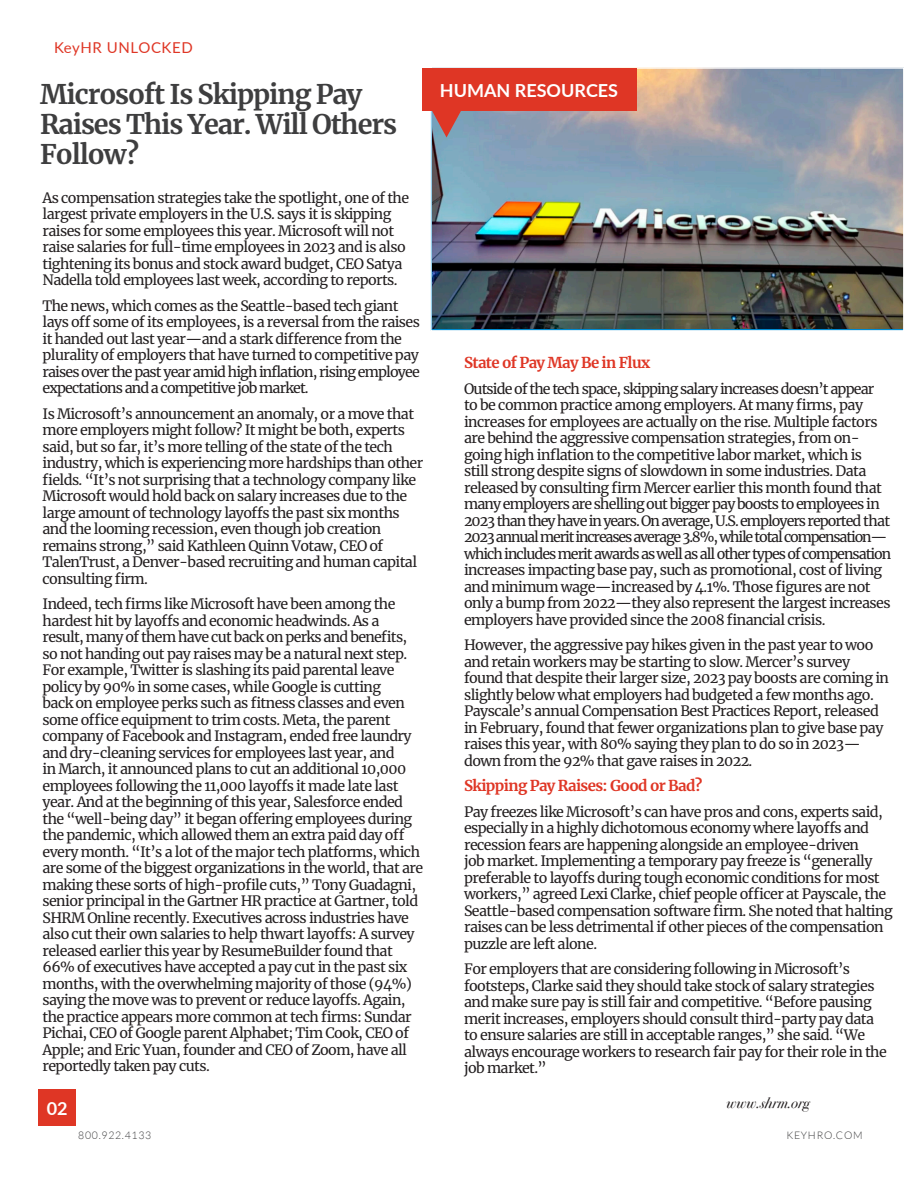
<style>
.page{position:relative;width:918px;height:1188px;background:#fff}
.page>*{position:absolute;margin:0;border:0;box-sizing:border-box;transform-origin:0 0}
.Newsletter{font:700 27px "Merriweather";letter-spacing:-.04em;color:#3e3e3f}
.t1{font:700 18px "Lato";color:#fff}
.Newsletter-2{font:700 15px "Merriweather";letter-spacing:-.04em;color:#df3625}
.Title_2{font:15px "Lato";letter-spacing:.04em;color:#df3625}
.Newsletter-3{font:italic 15px "Bodoni Svty Two OSITCTT";color:#231f20}
.Newsletter-4{font:14.25px/16.5px "Merriweather";letter-spacing:-.04em;color:#231f20}
.t2{font:300 10.5px "Lato";letter-spacing:.07em;color:#3e3e3f}
</style>
<div class="page">
<img style="left:433px;top:70px;width:469px;height:258px">
<div style="left:430px;top:67px;width:475px;height:265px;border:2px solid #fff"></div>
<svg style="left:431px;top:111px;width:31px;height:26px"></svg>
<div style="left:422px;top:68px;width:214px;height:43px;background:#df3625"></div>
<div style="left:38px;top:1090px;width:38px;height:36px;background:#df3625"></div>
<p class="Title_2" style="left:54px;top:36px;width:140px">KeyHR UNLOCKED</p>
<p class="Newsletter" style="left:40px;top:76px;width:324px">Microsoft Is Skipping Pay</p>
<p class="Newsletter" style="left:40px;top:106px;width:358px">Raises This Year. Will Others</p>
<p class="Newsletter" style="left:40px;top:136px;width:100px">Follow?</p>
<p class="Newsletter-4" style="left:43px;top:189px;width:368px">As compensation strategies take the spotlight, one of the largest private employers in the U.S. says it is skipping raises for some employees this year. Microsoft will not raise salaries for full-time employees in 2023 and is also tightening its bonus and stock award budget, CEO Satya Nadella told employees last week, according to reports.</p>
<p class="Newsletter-4" style="left:43px;top:297px;width:379px">The news, which comes as the Seattle-based tech giant lays off some of its employees, is a reversal from the raises it handed out last year—and a stark difference from the plurality of employers that have turned to competitive pay raises over the past year amid high inflation, rising employee expectations and a competitive job market.</p>
<p class="Newsletter-4" style="left:43px;top:405px;width:382px">Is Microsoft’s announcement an anomaly, or a move that more employers might follow? It might be both, experts said, but so far, it’s more telling of the state of the tech industry, which is experiencing more hardships than other fields. “It’s not surprising that a technology company like Microsoft would hold back on salary increases due to the large amount of technology layoffs the past six months and the looming recession, even though job creation remains strong,” said Kathleen Quinn Votaw, CEO of TalenTrust, a Denver-based recruiting and human capital consulting firm.</p>
<p class="Newsletter-4" style="left:43px;top:595px;width:382px">Indeed, tech firms like Microsoft have been among the hardest hit by layoffs and economic headwinds. As a result, many of them have cut back on perks and benefits, so not handing out pay raises may be a natural next step.<br>For example, Twitter is slashing its paid parental leave policy by 90% in some cases, while Google is cutting<br>back on employee perks such as fitness classes and even some office equipment to trim costs. Meta, the parent company of Facebook and Instagram, ended free laundry and dry-cleaning services for employees last year, and<br>in March, it announced plans to cut an additional 10,000 employees following the 11,000 layoffs it made late last year. And at the beginning of this year, Salesforce ended the “well-being day” it began offering employees during the pandemic, which allowed them an extra paid day off every month. “It’s a lot of the major tech platforms, which are some of the biggest organizations in the world, that are making these sorts of high-profile cuts,” Tony Guadagni, senior principal in the Gartner HR practice at Gartner, told SHRM Online recently. Executives across industries have also cut their own salaries to help thwart layoffs: A survey released earlier this year by ResumeBuilder found that 66% of executives have accepted a pay cut in the past six months, with the overwhelming majority of those (94%) saying the move was to prevent or reduce layoffs. Again, the practice appears more common at tech firms: Sundar Pichai, CEO of Google parent Alphabet; Tim Cook, CEO of Apple; and Eric Yuan, founder and CEO of Zoom, have all reportedly taken pay cuts.</p>
<p class="t1" style="left:47px;top:1095px;width:22px">02</p>
<p class="t1" style="left:440px;top:77px;width:180px">HUMAN RESOURCES</p>
<p class="Newsletter-2" style="left:464px;top:352px;width:187px">State of Pay May Be in Flux</p>
<p class="Newsletter-4" style="left:464px;top:380px;width:429px">Outside of the tech space, skipping salary increases doesn’t appear to be common practice among employers. At many firms, pay increases for employees are actually on the rise. Multiple factors are behind the aggressive compensation strategies, from on&shy;going high inflation to the competitive labor market, which is<br>still strong despite signs of slowdown in some industries. Data released by consulting firm Mercer earlier this month found that many employers are shelling out bigger pay boosts to employees in 2023 than they have in years. On average, U.S. employers reported that 2023 annual merit increases average 3.8%, while total compensation— which includes merit awards as well as all other types of compensation increases impacting base pay, such as promotional, cost of living and minimum wage—increased by 4.1%. Those figures are not only a bump from 2022—they also represent the largest increases employers have provided since the 2008 financial crisis.</p>
<p class="Newsletter-4" style="left:464px;top:636px;width:426px">However, the aggressive pay hikes given in the past year to woo and retain workers may be starting to slow. Mercer’s survey found that despite their larger size, 2023 pay boosts are coming in slightly below what employers had budgeted a few months ago.<br>Payscale’s annual Compensation Best Practices Report, released in February, found that fewer organizations plan to give base pay raises this year, with 80% saying they plan to do so in 2023— down from the 92% that gave raises in 2022.</p>
<p class="Newsletter-2" style="left:464px;top:775px;width:240px">Skipping Pay Raises: Good or Bad?</p>
<p class="Newsletter-4" style="left:464px;top:803px;width:430px">Pay freezes like Microsoft’s can have pros and cons, experts said, especially in a highly dichotomous economy where layoffs and recession fears are happening alongside an employee-driven<br>job market. Implementing a temporary pay freeze is “generally preferable to layoffs during tough economic conditions for most workers,” agreed Lexi Clarke, chief people officer at Payscale, the Seattle-based compensation software firm. She noted that halting raises can be less detrimental if other pieces of the compensation puzzle are left alone.</p>
<p class="Newsletter-4" style="left:464px;top:960px;width:424px">For employers that are considering following in Microsoft’s footsteps, Clarke said they should take stock of salary strategies and make sure pay is still fair and competitive. “Before pausing merit increases, employers should consult third-party pay data to ensure salaries are still in acceptable ranges,” she said. “We always encourage workers to research fair pay for their role in the job market.”</p>
<p class="Newsletter-3" style="left:726px;top:1094px;width:85px">www.shrm.org</p>
<p class="t2" style="left:78px;top:1129px;width:75px">800.922.4133</p>
<p class="t2" style="left:786px;top:1129px;width:78px">KEYHRO.COM</p>
</div>
